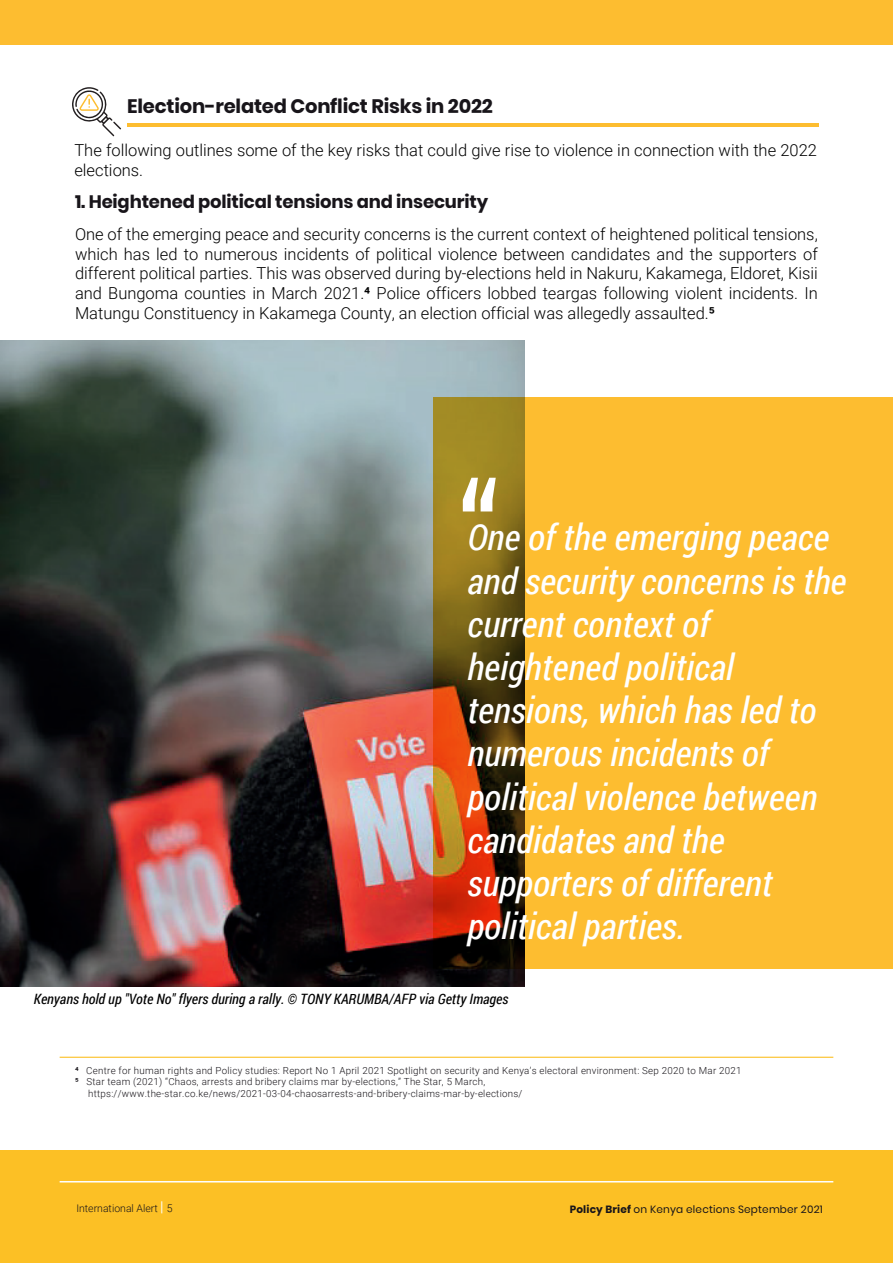
<style>
.page{position:relative;width:893px;height:1263px;background:#fff}
.page>*{position:absolute;margin:0;border:0;box-sizing:border-box;transform-origin:0 0}
.t1{font:italic 36px/43.2px "Roboto Condensed";color:#fff}
.t2{font:700 19.5px "Poppins";letter-spacing:-.01em;color:#18151a}
.t3{font:700 18px "Poppins";letter-spacing:-.01em;color:#18151a}
.t4{font:300 16.5px/19.8px "Roboto";color:#000001}
.t5{font:italic 14.25px "Roboto Condensed";color:#000001}
.t6{font:10.5px "Poppins";letter-spacing:.015em;color:#18151a}
.t7{font:300 10.5px "Roboto";color:#18151a}
.t8{font:300 9.75px "Roboto";letter-spacing:.025em;color:#18151a}
.s1{font-weight:500}
.s2{font-family:"Poppins";font-size:13.5px;color:#fff}
.s3{font-weight:700}
</style>
<div class="page">
<img style="left:1px;top:341px;width:523px;height:646px">
<svg style="left:433px;top:397px;width:460px;height:572px;background:#e4a72a"></svg>
<svg style="left:463px;top:478px;width:33px;height:33px"></svg>
<div style="left:0;top:0;width:893px;height:45px;background:#fdbd30"></div>
<hr style="left:60px;top:1057px;width:773px;height:1px;background:#fcc025">
<hr style="left:127px;top:123px;width:691px;height:4px;background:#fdbd30">
<svg style="left:72px;top:87px;width:49px;height:49px"></svg>
<div style="left:0;top:1151px;width:893px;height:112px;background:#fcc025"></div>
<svg style="left:0;top:340px;width:1px;height:811px"></svg>
<hr style="left:60px;top:1181px;width:773px;height:1px;background:#fff">
<p class="t2" style="left:127px;top:95px;width:367px">Election-related Conflict Risks in 2022</p>
<p class="t4" style="left:74px;top:140px;width:744px">The following outlines some of the key risks that could give rise to violence in connection with the 2022 elections.</p>
<p class="t3" style="left:75px;top:191px;width:415px">1. Heightened political tensions and insecurity</p>
<p class="t4" style="left:75px;top:223px;width:744px;text-align:justify">One of the emerging peace and security concerns is the current context of heightened political tensions, which has led to numerous incidents of political violence between candidates and the supporters of different political parties. This was observed during by-elections held in Nakuru, Kakamega, Eldoret, Kisii and Bungoma counties in March 2021.<span class="s1">4</span> Police officers lobbed teargas following violent incidents. In Matungu Constituency in Kakamega County, an election official was allegedly assaulted.<span class="s1">5</span></p>
<h1 class="t1" style="left:467px;top:515px;width:381px">One of the emerging peace and security concerns is the current context of heightened political tensions, which has led to numerous incidents of political violence between candidates and the supporters of different political parties.</h1>
<p class="t5" style="left:34px;top:989px;width:476px">Kenyans hold up "Vote No" flyers during a rally. © TONY KARUMBA/AFP via Getty Images</p>
<p class="t8" style="left:75px;top:1063px;width:668px"><span class="s1">4</span> Centre for human rights and Policy studies: Report No 1 April 2021 Spotlight on security and Kenya’s electoral environment: Sep 2020 to Mar 2021</p>
<p class="t8" style="left:75px;top:1075px;width:412px"><span class="s1">5</span> Star team (2021) “Chaos, arrests and bribery claims mar by-elections,” The Star, 5 March,</p>
<p class="t8" style="left:88px;top:1087px;width:436px">https://www.the-star.co.ke/news/2021-03-04-chaosarrests-and-bribery-claims-mar-by-elections/</p>
<p class="t7" style="left:76px;top:1201px;width:98px">International Alert <span class="s2">|</span> 5</p>
<p class="t6" style="left:570px;top:1203px;width:255px"><span class="s3">Policy Brief</span> on Kenya elections September 2021</p>
</div>
